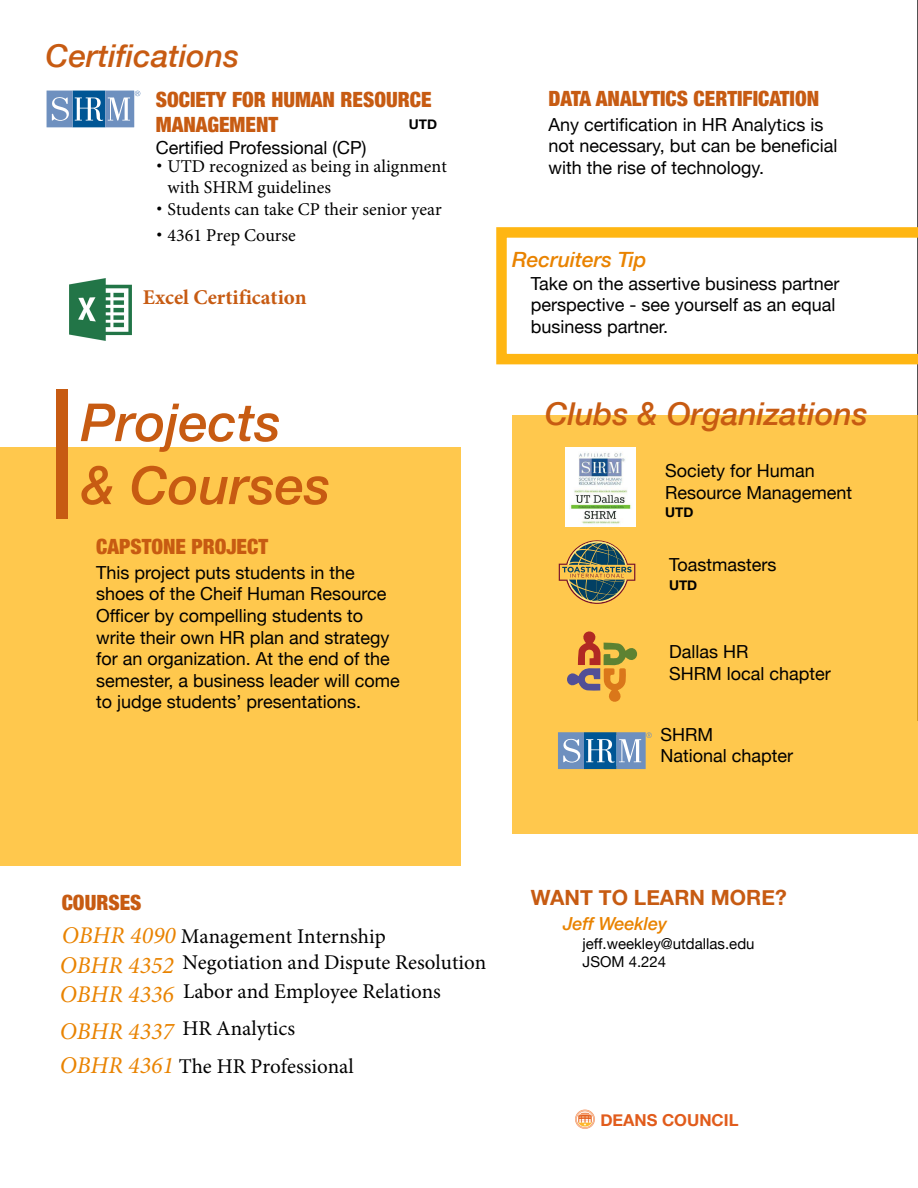
<style>
.page{position:relative;width:918px;height:1188px;background:#fff}
.page>*{position:absolute;margin:0;border:0;box-sizing:border-box;transform-origin:0 0}
.t1{font:italic 500 52.5px "Helvetica Neue";color:#c75b12}
.t2{font:italic 500 31.5px "Helvetica Neue";color:#c75b12}
.t3{font:21px/37.2px "Minion Pro";color:#000}
.t4{font:900 condensed 21px/25.2px "Helvetica Neue";color:#c75b12}
.t5{font:700 21px "Minion Pro";color:#c75b12}
.t6{font:700 21px "Helvetica Neue";color:#c75b12}
.t7{font:italic 500 21px "Helvetica Neue";color:#e98300}
.t8{font:18px/21.6px "Helvetica Neue";color:#000}
.t9{font:18px/21.6px "Minion Pro";color:#000}
.t10{font:italic 500 18px "Helvetica Neue";color:#e98300}
.t11{font:700 16.5px "Helvetica Neue";color:#e15c1c}
.t12{font:15px/18px "Helvetica Neue";color:#000}
.t13{font:700 13.5px "Helvetica Neue";color:#000}
.s1{font-family:"Helvetica Neue"}
.s2{font-family:"Minion Pro"}
.s3{font-style:italic;font-size:24px;color:#e98300}
</style>
<div class="page">
<div style="left:0;top:447px;width:460px;height:419px;background:#ffc84d"></div>
<div style="left:512px;top:415px;width:406px;height:419px;background:#ffc84d"></div>
<div style="left:56px;top:390px;width:11px;height:129px;background:#c75b12"></div>
<svg style="left:496px;top:227px;width:422px;height:137px"></svg>
<img style="left:575px;top:1109px;width:20px;height:20px">
<svg style="left:47px;top:91px;width:93px;height:36px;background:#7199c2"></svg>
<img style="left:565px;top:447px;width:70px;height:79px">
<svg style="left:559px;top:540px;width:76px;height:64px"></svg>
<svg style="left:567px;top:631px;width:71px;height:71px"></svg>
<svg style="left:558px;top:732px;width:94px;height:37px;background:#7296b5"></svg>
<img style="left:70px;top:279px;width:62px;height:61px">
<h2 class="t2" style="left:46px;top:28px;width:195px">Certifications</h2>
<p class="t4" style="left:156px;top:85px;width:277px">SOCIETY FOR HUMAN RESOURCE<br>MANAGEMENT</p>
<p class="t8" style="left:156px;top:138px;width:212px">Certified Professional (CP)</p>
<p class="t9" style="left:168px;top:155px;width:281px;text-indent:-11px"><span class="s1">•</span> UTD recognized as being in alignment with SHRM guidelines</p>
<p class="t9" style="left:156px;top:198px;width:287px"><span class="s1">•</span> Students can take CP their senior year</p>
<p class="t9" style="left:156px;top:224px;width:141px"><span class="s1">•</span> 4361 Prep Course</p>
<p class="t13" style="left:409px;top:113px;width:30px">UTD</p>
<p class="t5" style="left:143px;top:283px;width:165px">Excel Certification</p>
<p class="t4" style="left:548px;top:85px;width:272px">DATA ANALYTICS CERTIFICATION</p>
<p class="t8" style="left:548px;top:115px;width:291px">Any certification in HR Analyt<span class="s2">i</span>cs is not necessary, but can be beneficial with the rise of technology.</p>
<p class="t7" style="left:512px;top:241px;width:136px">Recruiters Tip</p>
<p class="t8" style="left:531px;top:274px;width:310px">Take on the assertive business partner perspective - see yourself as an equal business partner.</p>
<h1 class="t1" style="left:81px;top:377px;width:202px">Projects</h1>
<h2 class="t2" style="left:545px;top:387px;width:324px">Clubs &amp; Organizations</h2>
<h1 class="t1" style="left:81px;top:440px;width:251px">&amp; Courses</h1>
<p class="t8" style="left:665px;top:461px;width:189px">Society for Human<br>Resource Management</p>
<p class="t13" style="left:665px;top:501px;width:30px">UTD</p>
<p class="t4" style="left:96px;top:533px;width:173px">CAPSTONE PROJECT</p>
<p class="t8" style="left:96px;top:563px;width:305px">This project puts students in the shoes of the Cheif Human Resource Officer by compelling students to write their own HR plan and strategy for an organization. At the end of the semester, a business leader will come to judge students’ presentations.</p>
<p class="t8" style="left:669px;top:555px;width:109px">Toastmasters</p>
<p class="t13" style="left:669px;top:575px;width:30px">UTD</p>
<p class="t8" style="left:669px;top:642px;width:163px">Dallas HR<br>SHRM local chapter</p>
<p class="t8" style="left:661px;top:725px;width:134px">SHRM<br>National chapter</p>
<p class="t4" style="left:62px;top:889px;width:81px">COURSES</p>
<p class="t3" style="left:60px;top:924px;width:428px;line-height:26.1px"><span class="s3">OBHR 4090</span> Management Internship<br><span class="s3">OBHR 4352</span> Negotiation and Dispute Resolution</p>
<p class="t3" style="left:60px;top:973px;width:383px"><span class="s3">OBHR 4336</span> Labor and Employee Relations<br><span class="s3">OBHR 4337</span> HR Analytics<br><span class="s3">OBHR 4361</span> The HR Professional</p>
<p class="t6" style="left:531px;top:881px;width:257px">WANT TO LEARN MORE?</p>
<p class="t10" style="left:563px;top:909px;width:106px">Jeff Weekley</p>
<p class="t12" style="left:583px;top:936px;width:174px">jeff.weekley@utdallas.edu<br>JSOM 4.224</p>
<p class="t11" style="left:600px;top:1107px;width:140px">DEANS COUNCIL</p>
</div>
